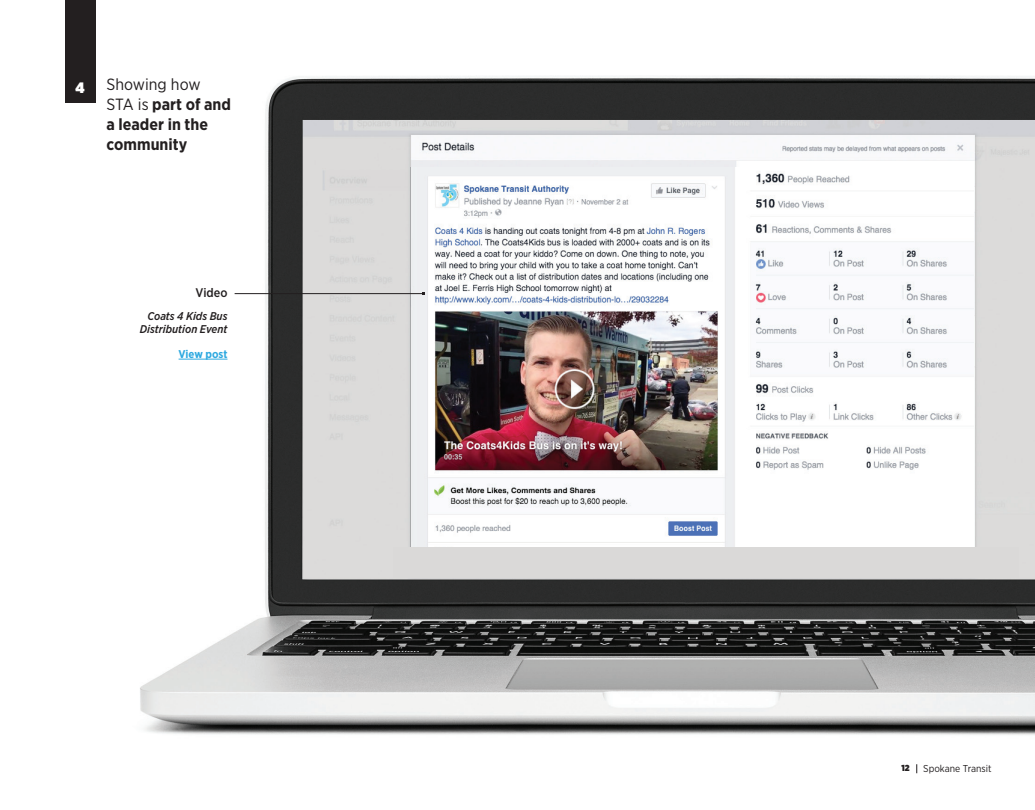
<style>
.page{position:relative;width:1035px;height:810px;background:#fff}
.page>*{position:absolute;margin:0;border:0;box-sizing:border-box;transform-origin:0 0}
.t1{font:700 16.25px/20px "Gotham Narrow";color:#231f20}
.t2{font:900 15px "Gotham Narrow";color:#fff}
.t3{font:500 12.5px "Gotham Narrow";color:#231f20}
.t4{font:italic 500 11.25px/12.5px "Gotham Narrow";color:#231f20;text-align:right}
.t5{font:700 11.25px "Gotham Narrow";letter-spacing:-.005em;color:#2ea9e0}
.t6{font:10px "Gotham Narrow";color:#231f20}
.t7{font:900 8.75px "Gotham Narrow";color:#231f20}
.s1{font-weight:400}
</style>
<div class="page">
<img style="left:65px;top:12px;width:970px;height:723px">
<hr style="left:179px;top:359px;width:49px;height:1px;background:#2ea9e0">
<img style="left:411px;top:168px;width:563px;height:379px">
<div style="left:393px;top:547px;width:625px;height:31px;background:#dad9d8"></div>
<hr style="left:235px;top:293px;width:189px;height:1px;background:#231f20">
<div style="left:65px;top:0;width:30px;height:102px;background:#231f20"></div>
<p class="t2" style="left:75px;top:77px;width:11px">4</p>
<p class="t1" style="left:106px;top:74px;width:126px"><span class="s1">Showing how<br>STA is</span> part of and a leader in the community</p>
<p class="t3" style="left:196px;top:284px;width:33px">Video</p>
<p class="t4" style="left:140px;top:310px;width:89px">Coats 4 Kids Bus<br>Distribution Event</p>
<p class="t5" style="left:179px;top:347px;width:50px">View post</p>
<p class="t7" style="left:901px;top:762px;width:10px">12</p>
<p class="t6" style="left:923px;top:763px;width:70px">Spokane Transit</p>
</div>
